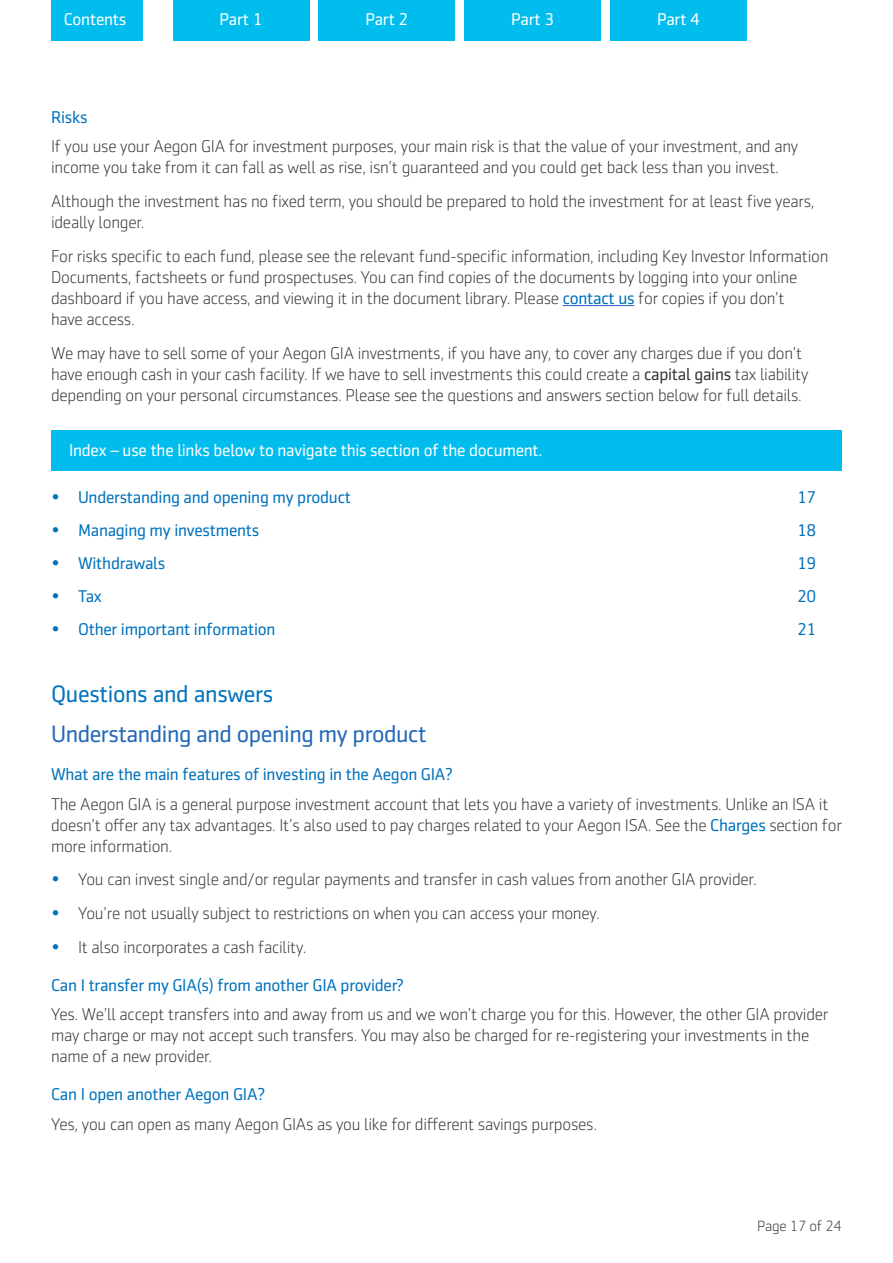
<style>
.page{position:relative;width:893px;height:1263px;background:#fff}
.page>*{position:absolute;margin:0;border:0;box-sizing:border-box;transform-origin:0 0}
.t1{font:24px "Sentico Sans DT";letter-spacing:-.02em;color:#2369b8}
.t2{font:24px "Sentico Sans DT";letter-spacing:-.015em;color:#0072bc}
.t3{font:300 17.25px/21px "Sentico Sans DT";letter-spacing:-.015em;color:#373636}
.t4{font:17.25px "Sentico Sans DT";letter-spacing:-.015em;color:#0072bc}
.t5{font:17.25px "Sentico Sans DT";letter-spacing:-.015em;color:#fff}
.t6{font:300 15px "Sentico Sans DT";letter-spacing:-.015em;color:#383839}
.s1{font-weight:400;color:#0072bc}
.s2{font-weight:400}
.s3{font-size:18px}
.s4{font-weight:400;font-size:18px;color:#0072bc}
</style>
<div class="page">
<div style="left:51px;top:0;width:91px;height:40px;background:#00bdee"></div>
<div style="left:173px;top:0;width:136px;height:40px;background:#00bdee"></div>
<div style="left:319px;top:0;width:136px;height:40px;background:#00bdee"></div>
<div style="left:465px;top:0;width:136px;height:40px;background:#00bdee"></div>
<div style="left:610px;top:0;width:136px;height:40px;background:#00bdee"></div>
<hr style="left:563px;top:305px;width:71px;height:1px;background:#2563c5">
<div style="left:51px;top:430px;width:791px;height:40px;background:#00bdee"></div>
<p class="t5" style="left:64px;top:10px;width:64px">Contents</p>
<p class="t5" style="left:220px;top:10px;width:45px">Part 1</p>
<p class="t5" style="left:365px;top:10px;width:45px">Part 2</p>
<p class="t5" style="left:511px;top:10px;width:45px">Part 3</p>
<p class="t5" style="left:657px;top:10px;width:45px">Part 4</p>
<p class="t4" style="left:51px;top:108px;width:38px">Risks</p>
<p class="t3" style="left:51px;top:136px;width:749px">If you use your Aegon GIA for investment purposes, your main risk is that the value of your investment, and any income you take from it can fall as well as rise, isn’t guaranteed and you could get back less than you invest.</p>
<p class="t3" style="left:51px;top:191px;width:765px">Although the investment has no fixed term, you should be prepared to hold the investment for at least five years, ideally longer.</p>
<p class="t3" style="left:51px;top:246px;width:779px">For risks specific to each fund, please see the relevant fund-specific information, including Key Investor Information Documents, factsheets or fund prospectuses. You can find copies of the documents by logging into your online dashboard if you have access, and viewing it in the document library. Please <span class="s1">contact us</span> for copies if you don’t<br>have access.</p>
<p class="t3" style="left:51px;top:342px;width:759px">We may have to sell some of your Aegon GIA investments, if you have any, to cover any charges due if you don’t have enough cash in your cash facility. If we have to sell investments this could create a <span class="s2">capital gains</span> tax liability depending on your personal circumstances. Please see the questions and answers section below for full details.</p>
<p class="t5" style="left:69px;top:441px;width:475px">Index – use the links below to navigate this section of the document.</p>
<p class="t4" style="left:51px;top:487px;width:302px"><span class="s3">•</span> Understanding and opening my product</p>
<p class="t4" style="left:797px;top:487px;width:21px">17</p>
<p class="t4" style="left:51px;top:520px;width:210px"><span class="s3">•</span> Managing my investments</p>
<p class="t4" style="left:797px;top:520px;width:21px">18</p>
<p class="t4" style="left:51px;top:553px;width:116px"><span class="s3">•</span> Withdrawals</p>
<p class="t4" style="left:797px;top:553px;width:21px">19</p>
<p class="t4" style="left:51px;top:587px;width:52px"><span class="s3">•</span> Tax</p>
<p class="t4" style="left:797px;top:587px;width:21px">20</p>
<p class="t4" style="left:51px;top:620px;width:226px"><span class="s3">•</span> Other important information</p>
<p class="t4" style="left:797px;top:620px;width:21px">21</p>
<h1 class="t2" style="left:51px;top:681px;width:224px">Questions and answers</h1>
<h1 class="t1" style="left:51px;top:721px;width:377px">Understanding and opening my product</h1>
<p class="t4" style="left:51px;top:765px;width:403px">What are the main features of investing in the Aegon GIA?</p>
<p class="t3" style="left:51px;top:793px;width:792px">The Aegon GIA is a general purpose investment account that lets you have a variety of investments. Unlike an ISA it doesn’t offer any tax advantages. It’s also used to pay charges related to your Aegon ISA. See the <span class="s1">Charges</span> section for more information.</p>
<p class="t3" style="left:51px;top:869px;width:707px"><span class="s4">•</span> You can invest single and/or regular payments and transfer in cash values from another GIA provider.</p>
<p class="t3" style="left:51px;top:903px;width:550px"><span class="s4">•</span> You’re not usually subject to restrictions on when you can access your money.</p>
<p class="t3" style="left:51px;top:937px;width:257px"><span class="s4">•</span> It also incorporates a cash facility.</p>
<p class="t4" style="left:51px;top:975px;width:354px">Can I transfer my GIA(s) from another GIA provider?</p>
<p class="t3" style="left:51px;top:1004px;width:779px">Yes. We’ll accept transfers into and away from us and we won’t charge you for this. However, the other GIA provider may charge or may not accept such transfers. You may also be charged for re-registering your investments in the name of a new provider.</p>
<p class="t4" style="left:51px;top:1085px;width:216px">Can I open another Aegon GIA?</p>
<p class="t3" style="left:51px;top:1114px;width:547px">Yes, you can open as many Aegon GIAs as you like for different savings purposes.</p>
<p class="t6" style="left:757px;top:1218px;width:86px">Page 17 of 24</p>
</div>
